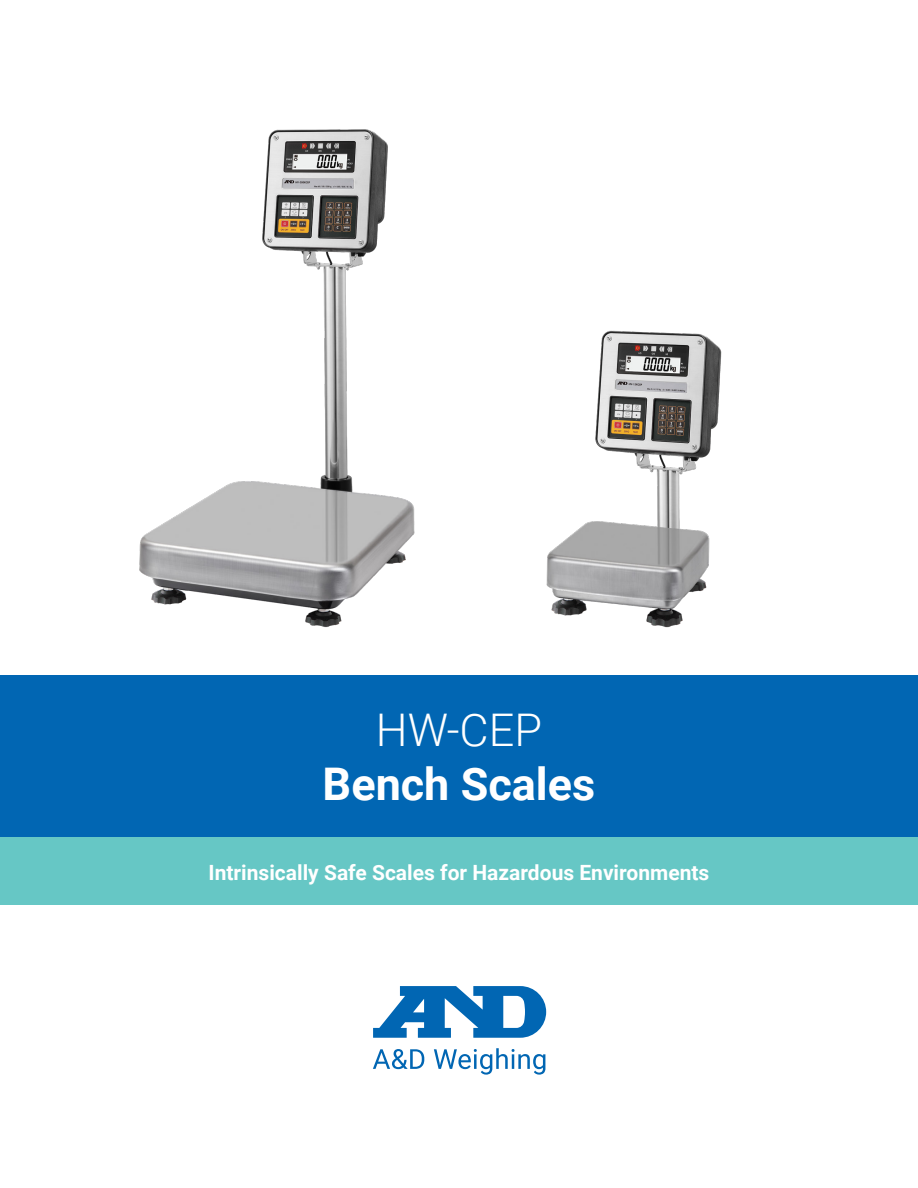
<style>
.page{position:relative;width:918px;height:1188px;background:#fff}
.page>*{position:absolute;margin:0;border:0;box-sizing:border-box;transform-origin:0 0}
.t1{font:700 45px "Roboto";color:#fff}
.t2{font:300 45px "Roboto";color:#fff}
.t3{font:700 21px "Roboto";color:#fff}
</style>
<div class="page">
<div style="left:0;top:675px;width:918px;height:162px;background:#0166b3"></div>
<div style="left:0;top:837px;width:918px;height:67px;background:#66c7c5"></div>
<img style="left:139px;top:129px;width:276px;height:499px">
<svg style="left:373px;top:1049px;width:51px;height:20px"></svg>
<svg style="left:434px;top:1048px;width:111px;height:27px"></svg>
<svg style="left:373px;top:986px;width:173px;height:52px"></svg>
<img style="left:546px;top:330px;width:176px;height:298px">
<p class="t2" style="left:376px;top:698px;width:168px">HW-CEP</p>
<p class="t1" style="left:323px;top:752px;width:274px">Bench Scales</p>
<p class="t3" style="left:209px;top:858px;width:502px">Intrinsically Safe Scales for Hazardous Environments</p>
</div>
